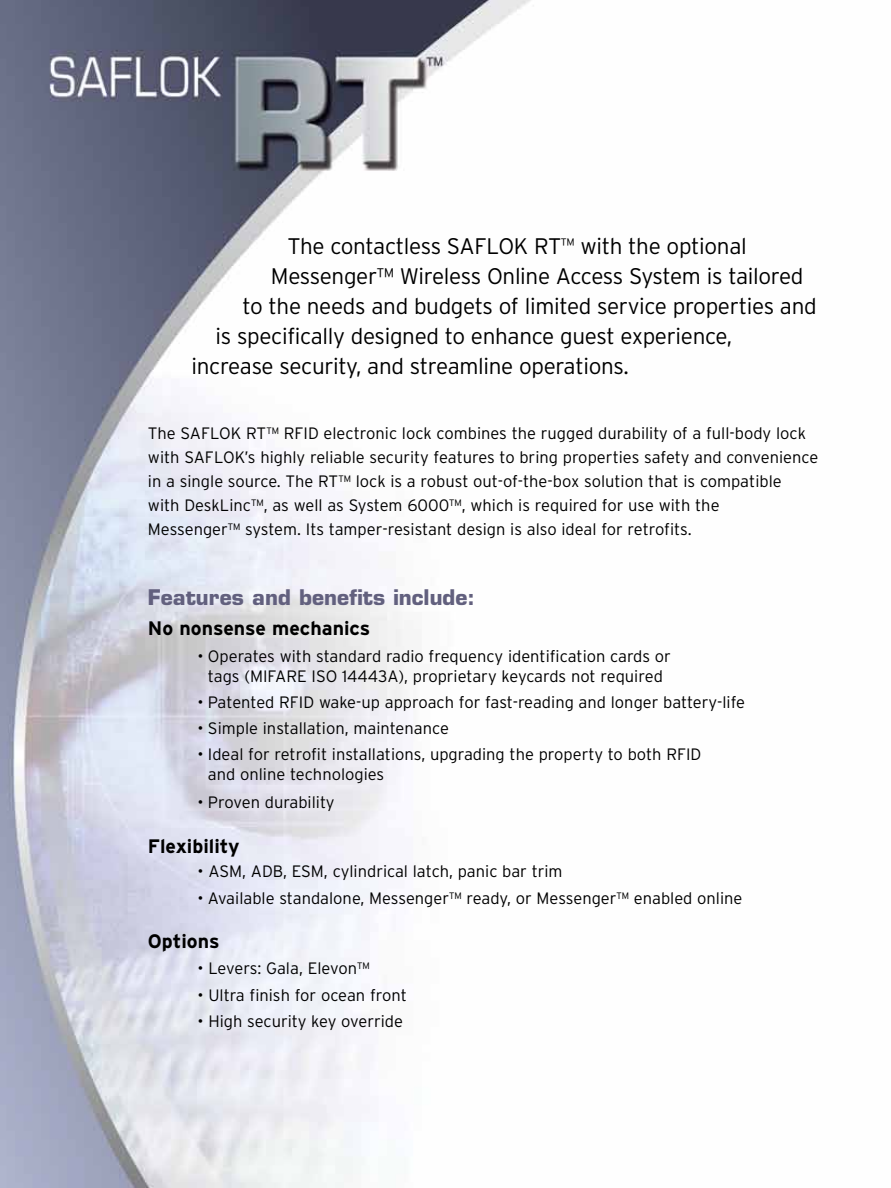
<style>
.page{position:relative;width:891px;height:1188px;background:#fff}
.page>*{position:absolute;margin:0;border:0;box-sizing:border-box;transform-origin:0 0}
.t1{font:300 22.5px "Interstate";letter-spacing:-.015em;color:#000}
.t2{font:700 21px "Eurostile";color:#62607e}
.t3{font:700 19.5px "Interstate";color:#000}
.t4{font:300 16.5px/24px "Interstate";color:#000}
.s1{font-size:18px}
</style>
<div class="page">
<img style="left:0;top:0;width:531px;height:1188px">
<h1 class="t1" style="left:287px;top:233px;width:461px">The contactless SAFLOK RT<span class="s1">™</span> with the optional</h1>
<h1 class="t1" style="left:271px;top:263px;width:534px">Messenger™ Wireless Online Access System is tailored</h1>
<h1 class="t1" style="left:242px;top:293px;width:576px">to the needs and budgets of limited service properties and</h1>
<h1 class="t1" style="left:215px;top:323px;width:518px">is specifically designed to enhance guest experience,</h1>
<h1 class="t1" style="left:191px;top:353px;width:439px">increase security, and streamline operations.</h1>
<p class="t4" style="left:148px;top:421px;width:672px">The SAFLOK RT™ RFID electronic lock combines the rugged durability of a full-body lock with SAFLOK’s highly reliable security features to bring properties safety and convenience in a single source. The RT™ lock is a robust out-of-the-box solution that is compatible<br>with DeskLinc™, as well as System 6000™, which is required for use with the<br>Messenger™ system. Its tamper-resistant design is also ideal for retrofits.</p>
<p class="t2" style="left:148px;top:584px;width:329px">Features and benefits include:</p>
<p class="t3" style="left:148px;top:618px;width:224px">No nonsense mechanics</p>
<p class="t4" style="left:197px;top:646px;width:475px;line-height:19.8px;text-align:center">• Operates with standard radio frequency identification cards or tags (MIFARE ISO 14443A), proprietary keycards not required</p>
<p class="t4" style="left:197px;top:690px;width:549px">• Patented RFID wake-up approach for fast-reading and longer battery-life</p>
<p class="t4" style="left:197px;top:716px;width:253px">• Simple installation, maintenance</p>
<p class="t4" style="left:208px;top:745px;width:495px;line-height:19.8px;text-indent:-10px">• Ideal for retrofit installations, upgrading the property to both RFID and online technologies</p>
<p class="t4" style="left:197px;top:790px;width:139px">• Proven durability</p>
<p class="t3" style="left:148px;top:835px;width:93px">Flexibility</p>
<p class="t4" style="left:197px;top:859px;width:367px">• ASM, ADB, ESM, cylindrical latch, panic bar trim</p>
<p class="t4" style="left:197px;top:886px;width:547px">• Available standalone, Messenger™ ready, or Messenger™ enabled online</p>
<p class="t3" style="left:148px;top:930px;width:73px">Options</p>
<p class="t4" style="left:197px;top:956px;width:174px">• Levers: Gala, Elevon™</p>
<p class="t4" style="left:197px;top:983px;width:211px">• Ultra finish for ocean front</p>
<p class="t4" style="left:197px;top:1009px;width:207px">• High security key override</p>
</div>
